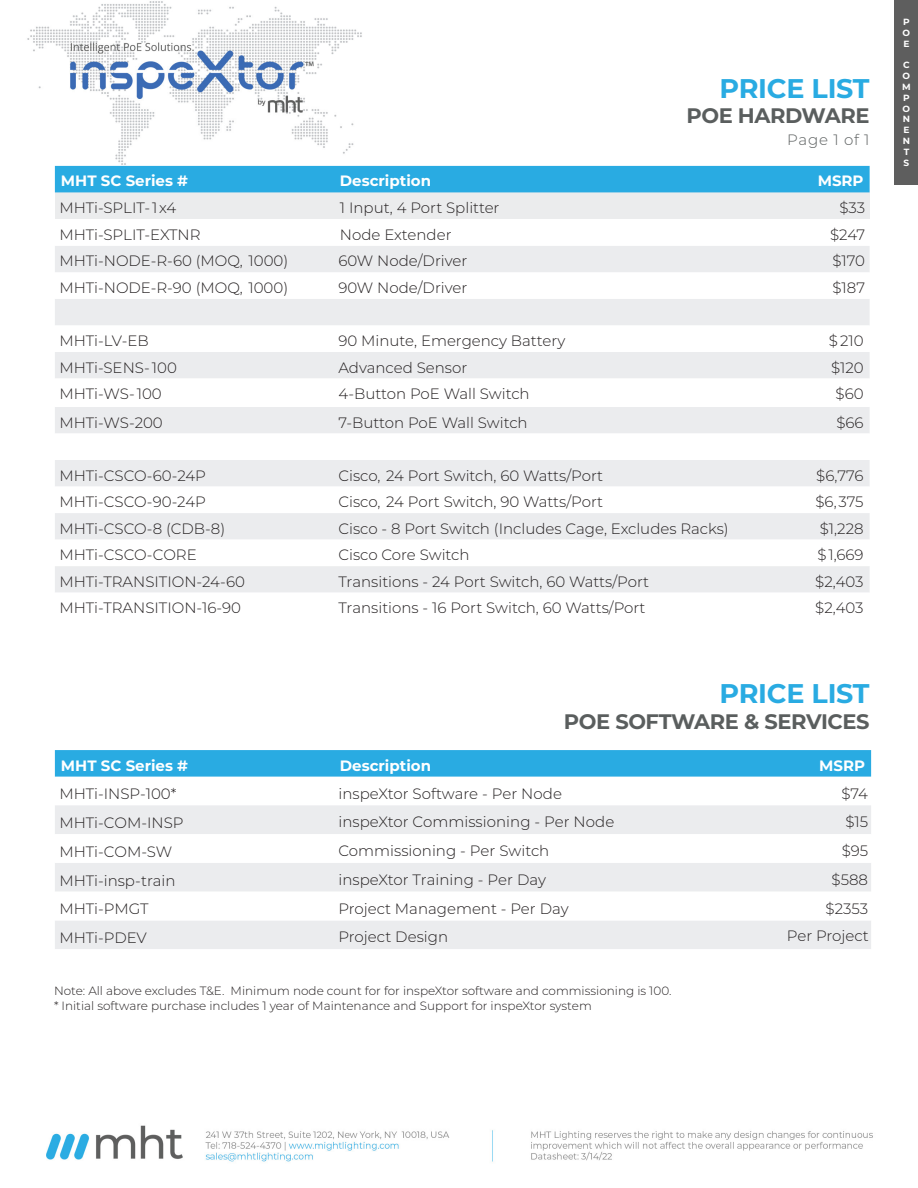
<style>
.page{position:relative;width:918px;height:1188px;background:#fff}
.page>*{position:absolute;margin:0;border:0;box-sizing:border-box;transform-origin:0 0}
.t1{font:700 27px "Montserrat";letter-spacing:-.01em;color:#29abe2}
.t2{font:700 21px "Montserrat";letter-spacing:-.02em;color:#5a5e5e}
.t3{font:300 15px "Montserrat";color:#231f20}
.t4{font:700 15px "Montserrat";color:#fff}
.t5{font:300 15px "Montserrat";letter-spacing:.05em;color:#5a5e5e}
.t6{font:300 12px "Montserrat";color:#231f20}
.t7{font:700 9px "Montserrat";color:#fff}
</style>
<div class="page">
<img style="left:27px;top:0;width:868px;height:1162px">
<div style="left:55px;top:193px;width:815px;height:26px;background:#ebeced"></div>
<div style="left:895px;top:0;width:23px;height:185px;background:#5e5e5e"></div>
<svg style="left:55px;top:750px;width:816px;height:27px;background:#2cace2"></svg>
<div style="left:55px;top:805px;width:816px;height:29px;background:#ebecee"></div>
<svg style="left:55px;top:834px;width:816px;height:147px"></svg>
<svg style="left:55px;top:987px;width:810px;height:26px"></svg>
<div style="left:55px;top:166px;width:815px;height:26px;background:#29abe2"></div>
<div style="left:55px;top:246px;width:815px;height:26px;background:#ebecee"></div>
<svg style="left:55px;top:272px;width:815px;height:400px"></svg>
<svg style="left:55px;top:619px;width:815px;height:27px"></svg>
<p class="t1" style="left:720px;top:69px;width:152px">PRICE LIST</p>
<p class="t2" style="left:687px;top:101px;width:185px">POE HARDWARE</p>
<p class="t5" style="left:787px;top:130px;width:84px">Page 1 of 1</p>
<p class="t4" style="left:61px;top:170px;width:129px">MHT SC Series #</p>
<p class="t4" style="left:340px;top:170px;width:93px">Description</p>
<p class="t4" style="left:818px;top:170px;width:47px">MSRP</p>
<p class="t3" style="left:59px;top:197px;width:119px">MHTi-SPLIT- 1 x4</p>
<p class="t3" style="left:59px;top:224px;width:143px">MHTi-SPLIT-EXTNR</p>
<p class="t3" style="left:839px;top:197px;width:27px">$33</p>
<p class="t3" style="left:830px;top:224px;width:36px">$247</p>
<p class="t3" style="left:340px;top:197px;width:161px">1 Input, 4 Port Splitter</p>
<p class="t3" style="left:340px;top:224px;width:113px">Node Extender</p>
<p class="t3" style="left:59px;top:251px;width:230px">MHTi-NODE-R-60 (MOQ, 1000)</p>
<p class="t3" style="left:338px;top:251px;width:130px">60W Node/Driver</p>
<p class="t3" style="left:833px;top:251px;width:34px">$170</p>
<p class="t3" style="left:59px;top:277px;width:230px">MHTi-NODE-R-90 (MOQ, 1000)</p>
<p class="t3" style="left:338px;top:277px;width:130px">90W Node/Driver</p>
<p class="t3" style="left:833px;top:277px;width:34px">$187</p>
<p class="t3" style="left:59px;top:331px;width:91px">MHTi-LV-EB</p>
<p class="t3" style="left:338px;top:331px;width:229px">90 Minute, Emergency Battery</p>
<p class="t3" style="left:829px;top:331px;width:36px">$ 210</p>
<p class="t3" style="left:59px;top:357px;width:119px">MHTi-SENS- 100</p>
<p class="t3" style="left:338px;top:357px;width:130px">Advanced Sensor</p>
<p class="t3" style="left:831px;top:357px;width:34px">$120</p>
<p class="t3" style="left:59px;top:384px;width:104px">MHTi-WS- 100</p>
<p class="t3" style="left:338px;top:384px;width:193px">4-Button PoE Wall Switch</p>
<p class="t3" style="left:836px;top:384px;width:30px">$60</p>
<p class="t3" style="left:59px;top:412px;width:105px">MHTi-WS-200</p>
<p class="t3" style="left:338px;top:412px;width:191px">7-Button PoE Wall Switch</p>
<p class="t3" style="left:836px;top:412px;width:29px">$66</p>
<p class="t3" style="left:59px;top:465px;width:148px">MHTi-CSCO-60-24P</p>
<p class="t3" style="left:338px;top:465px;width:266px">Cisco, 24 Port Switch, 60 Watts/Port</p>
<p class="t3" style="left:816px;top:465px;width:49px">$6,776</p>
<p class="t3" style="left:59px;top:492px;width:148px">MHTi-CSCO-90-24P</p>
<p class="t3" style="left:338px;top:492px;width:266px">Cisco, 24 Port Switch, 90 Watts/Port</p>
<p class="t3" style="left:815px;top:492px;width:50px">$6, 375</p>
<p class="t3" style="left:59px;top:518px;width:167px">MHTi-CSCO-8 (CDB-8)</p>
<p class="t3" style="left:338px;top:518px;width:392px">Cisco - 8 Port Switch (Includes Cage, Excludes Racks)</p>
<p class="t3" style="left:820px;top:518px;width:45px">$1,228</p>
<p class="t3" style="left:59px;top:545px;width:139px">MHTi-CSCO-CORE</p>
<p class="t3" style="left:338px;top:545px;width:133px">Cisco Core Switch</p>
<p class="t3" style="left:817px;top:545px;width:48px">$ 1,669</p>
<p class="t3" style="left:59px;top:571px;width:187px">MHTi-TRANSITION-24-60</p>
<p class="t3" style="left:338px;top:571px;width:312px">Transitions - 24 Port Switch, 60 Watts/Port</p>
<p class="t3" style="left:815px;top:571px;width:50px">$2,403</p>
<p class="t3" style="left:59px;top:598px;width:183px">MHTi-TRANSITION-16-90</p>
<p class="t3" style="left:338px;top:598px;width:309px">Transitions - 16 Port Switch, 60 Watts/Port</p>
<p class="t3" style="left:815px;top:598px;width:50px">$2,403</p>
<p class="t1" style="left:720px;top:674px;width:152px">PRICE LIST</p>
<p class="t2" style="left:564px;top:706px;width:307px">POE SOFTWARE &amp; SERVICES</p>
<p class="t4" style="left:61px;top:754px;width:129px">MHT SC Series #</p>
<p class="t4" style="left:340px;top:754px;width:93px">Description</p>
<p class="t4" style="left:819px;top:754px;width:47px">MSRP</p>
<p class="t3" style="left:59px;top:784px;width:119px">MHTi-INSP-100*</p>
<p class="t3" style="left:338px;top:783px;width:225px">inspeXtor Software - Per Node</p>
<p class="t3" style="left:842px;top:783px;width:28px">$74</p>
<p class="t3" style="left:59px;top:813px;width:126px">MHTi-COM-INSP</p>
<p class="t3" style="left:338px;top:812px;width:277px">inspeXtor Commissioning - Per Node</p>
<p class="t3" style="left:845px;top:812px;width:24px">$15</p>
<p class="t3" style="left:59px;top:841px;width:115px">MHTi-COM-SW</p>
<p class="t3" style="left:338px;top:841px;width:213px">Commissioning - Per Switch</p>
<p class="t3" style="left:842px;top:841px;width:28px">$95</p>
<p class="t3" style="left:59px;top:870px;width:118px">MHTi-insp-train</p>
<p class="t3" style="left:338px;top:869px;width:209px">inspeXtor Training - Per Day</p>
<p class="t3" style="left:832px;top:869px;width:38px">$588</p>
<p class="t3" style="left:59px;top:899px;width:91px">MHTi-PMGT</p>
<p class="t3" style="left:338px;top:898px;width:232px">Project Management - Per Day</p>
<p class="t3" style="left:826px;top:898px;width:44px">$2353</p>
<p class="t3" style="left:59px;top:928px;width:89px">MHTi-PDEV</p>
<p class="t3" style="left:338px;top:927px;width:111px">Project Design</p>
<p class="t3" style="left:787px;top:925px;width:83px">Per Project</p>
<p class="t6" style="left:54px;top:983px;width:619px">Note: All above excludes T&amp;E. Minimum node count for for inspeXtor software and commissioning is 100.</p>
<p class="t6" style="left:54px;top:997px;width:539px">* Initial software purchase includes 1 year of Maintenance and Support for inspeXtor system</p>
<p class="t7" style="left:903px;top:16px;width:8px">P</p>
<p class="t7" style="left:903px;top:26px;width:9px">O</p>
<p class="t7" style="left:903px;top:37px;width:8px">E</p>
<p class="t7" style="left:903px;top:59px;width:8px">C</p>
<p class="t7" style="left:903px;top:70px;width:9px">O</p>
<p class="t7" style="left:902px;top:80px;width:10px">M</p>
<p class="t7" style="left:903px;top:91px;width:8px">P</p>
<p class="t7" style="left:903px;top:102px;width:9px">O</p>
<p class="t7" style="left:903px;top:113px;width:9px">N</p>
<p class="t7" style="left:903px;top:124px;width:8px">E</p>
<p class="t7" style="left:903px;top:134px;width:9px">N</p>
<p class="t7" style="left:904px;top:145px;width:7px">T</p>
<p class="t7" style="left:904px;top:156px;width:7px">S</p>
</div>
